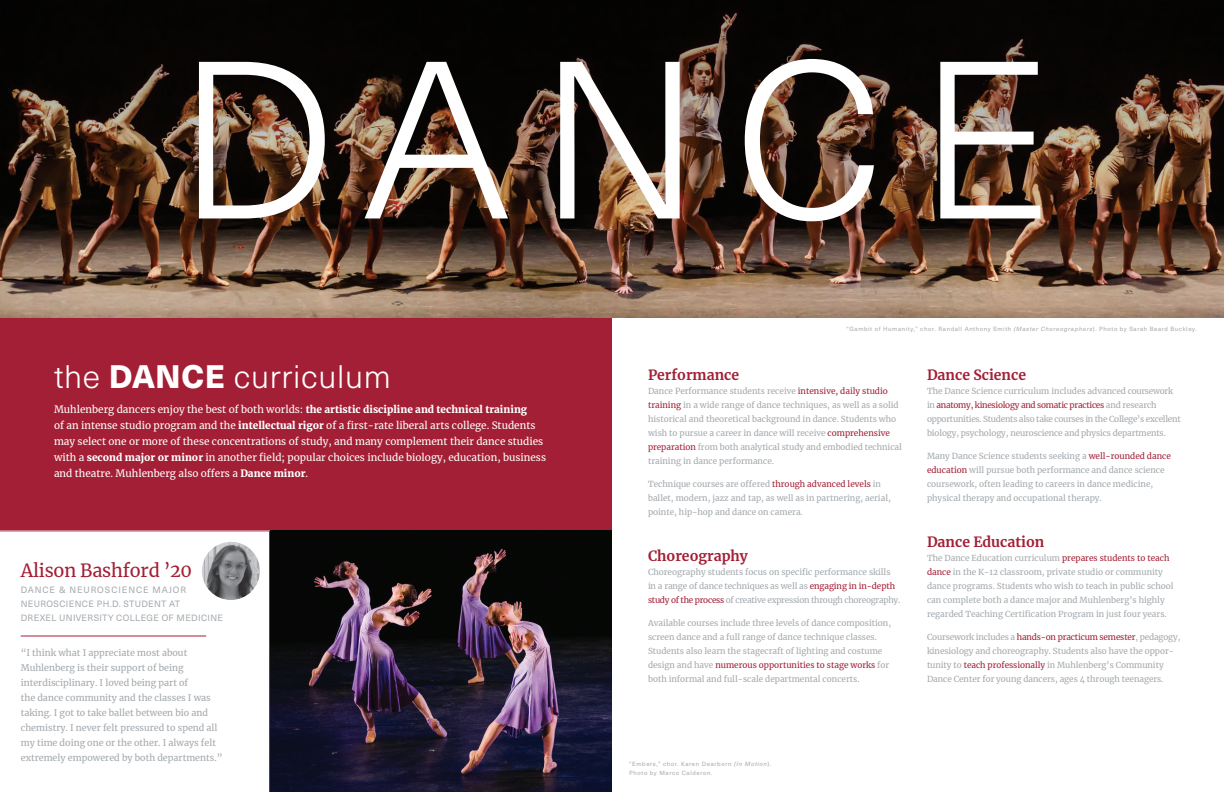
<style>
.page{position:relative;width:1224px;height:792px;background:#fff}
.page>*{position:absolute;margin:0;border:0;box-sizing:border-box;transform-origin:0 0}
.t1{font:300 220px "Neue Haas Unica Pro";letter-spacing:.14em;color:#fff}
.t2{font:300 32px "Neue Haas Unica Pro";letter-spacing:.02em;color:#fff}
.t3{font:18px "Merriweather";letter-spacing:-.01em;color:#a31f35}
.t4{font:700 14px "Merriweather";color:#a31f35}
.t5{font:10px/16px "Merriweather";color:#fff}
.t6{font:9px/15px "Merriweather";color:#a3a9ad}
.t7{font:9px/14px "Neue Haas Unica Pro";letter-spacing:.04em;color:#a3a9ad}
.t8{font:9px "Neue Haas Unica Pro";letter-spacing:.1em;color:#a3a9ad}
.t9{font:8.2px/14px "Merriweather";color:#a3a9ad}
.t10{font:8.2px/14px "Merriweather";letter-spacing:-.03em;color:#a3a9ad}
.t11{font:6px/9px "Neue Haas Unica Pro";letter-spacing:.1em;color:#a3a9ad}
.s1{font-weight:800}
.s2{font-weight:900}
.s3{font-style:italic}
.s4{color:#a31f35}
</style>
<div class="page">
<div style="left:0;top:0;width:612px;height:792px;background:#a31f35"></div>
<img style="left:0;top:0;width:1224px;height:318px">
<img style="left:270px;top:530px;width:342px;height:262px">
<div style="left:0;top:530px;width:270px;height:262px;background:#fff"></div>
<hr style="left:21px;top:636px;width:185px;height:1px;background:#a31f35">
<img style="left:202px;top:542px;width:58px;height:58px;border-radius:29px">
<p class="t1" style="left:177px;top:10px;width:877px">DANCE</p>
<p class="t2" style="left:54px;top:358px;width:338px">the <span class="s1">DANCE</span> curriculum</p>
<p class="t5" style="left:54px;top:401px;width:494px">Muhlenberg dancers enjoy the best of both worlds: <span class="s2">the artistic discipline and technical training<br></span>of an intense studio program and the <span class="s2">intellectual rigor</span> of a first-rate liberal arts college. Students may select one or more of these concentrations of study, and many complement their dance studies with a <span class="s2">second major or minor</span> in another field; popular choices include biology, education, business and theatre. Muhlenberg also offers a <span class="s2">Dance minor</span>.</p>
<p class="t3" style="left:21px;top:558px;width:173px">Alison Bashford ’20</p>
<p class="t8" style="left:21px;top:584px;width:167px">DANCE &amp; NEUROSCIENCE MAJOR</p>
<p class="t7" style="left:21px;top:597px;width:204px">NEUROSCIENCE PH.D. STUDENT AT<br>DREXEL UNIVERSITY COLLEGE OF MEDICINE</p>
<p class="t6" style="left:21px;top:645px;width:203px">“I think what I appreciate most about Muhlenberg is their support of being interdisciplinary. I loved being part of<br>the dance community and the classes I was taking. I got to take ballet between bio and chemistry. I never felt pressured to spend all my time doing one or the other. I always felt extremely empowered by both departments.”</p>
<p class="t11" style="left:847px;top:324px;width:352px">“Gambit of Humanity,” chor. Randall Anthony Smith <span class="s3">(Master Choreographers</span>). Photo by Sarah Beard Buckley.</p>
<p class="t4" style="left:648px;top:365px;width:93px">Performance</p>
<p class="t9" style="left:648px;top:383px;width:255px">Dance Performance students receive <span class="s4">intensive, daily studio training</span> in a wide range of dance techniques, as well as a solid historical and theoretical background in dance. Students who wish to pursue a career in dance will receive <span class="s4">comprehensive preparation</span> from both analytical study and embodied technical training in dance performance.</p>
<p class="t9" style="left:648px;top:476px;width:244px">Technique courses are offered <span class="s4">through advanced levels</span> in ballet, modern, jazz and tap, as well as in partnering, aerial, pointe, hip-hop and dance on camera.</p>
<p class="t4" style="left:648px;top:546px;width:102px">Choreography</p>
<p class="t9" style="left:648px;top:564px;width:254px">Choreography students focus on specific performance skills in a range of dance techniques as well as <span class="s4">engaging in in-depth study of the process</span> of creative expression through choreography.</p>
<p class="t9" style="left:648px;top:615px;width:245px">Available courses include three levels of dance composition, screen dance and a full range of dance technique classes.<br>Students also learn the stagecraft of lighting and costume design and have <span class="s4">numerous opportunities to stage works</span> for both informal and full-scale departmental concerts.</p>
<p class="t4" style="left:927px;top:365px;width:101px">Dance Science</p>
<p class="t10" style="left:927px;top:383px;width:255px">The Dance Science curriculum includes advanced coursework in <span class="s4">anatomy, kinesiology and somatic practices</span> and research opportunities. Students also take courses in the College’s excellent biology, psychology, neuroscience and physics departments.</p>
<p class="t9" style="left:927px;top:448px;width:245px">Many Dance Science students seeking a <span class="s4">well-rounded dance education</span> will pursue both performance and dance science coursework, often leading to careers in dance medicine, physical therapy and occupational therapy.</p>
<p class="t4" style="left:927px;top:532px;width:119px">Dance Education</p>
<p class="t9" style="left:927px;top:550px;width:248px">The Dance Education curriculum <span class="s4">prepares students to teach dance</span> in the K-12 classroom, private studio or community dance programs. Students who wish to teach in public school can complete both a dance major and Muhlenberg’s highly regarded Teaching Certification Program in just four years.</p>
<p class="t9" style="left:927px;top:629px;width:255px">Coursework includes a <span class="s4">hands-on practicum semester</span>, pedagogy, kinesiology and choreography. Students also have the oppor&shy;tunity to <span class="s4">teach professionally</span> in Muhlenberg’s Community Dance Center for young dancers, ages 4 through teenagers.</p>
<p class="t11" style="left:629px;top:759px;width:144px">“Embers,” chor. Karen Dearborn <span class="s3">(In Motion</span>).<br>Photo by Marco Calderon.</p>
</div>
